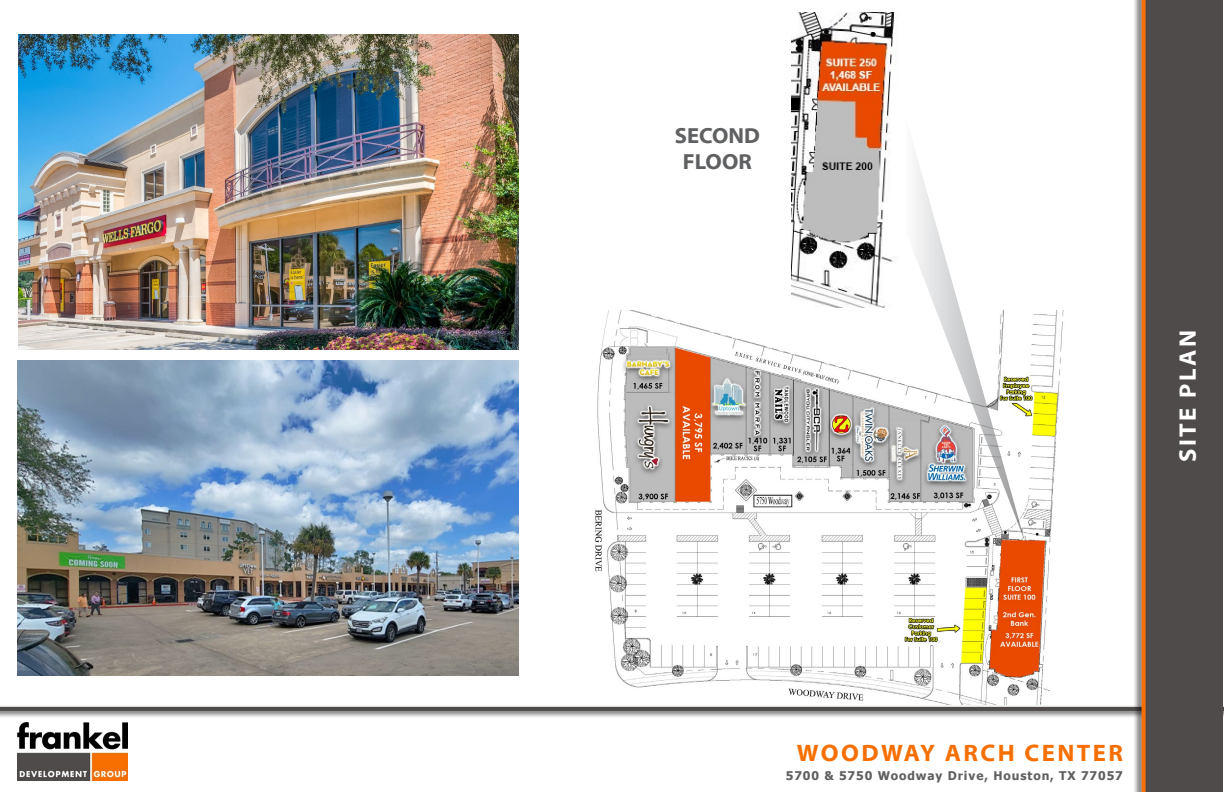
<style>
.page{position:relative;width:1224px;height:792px;background:#fff}
.page>*{position:absolute;margin:0;border:0;box-sizing:border-box;transform-origin:0 0}
.t1{font:700 24px "Myriad Web Pro";letter-spacing:.1em;color:#f76f01}
.t2{font:700 24px "Myriad Web Pro";letter-spacing:.1em;color:#fff}
.t3{font:700 22px/26.4px "Myriad Web Pro";color:#5f6062;text-align:center}
.t4{font:700 12px "Tahoma";letter-spacing:.075em;color:#5f6062}
</style>
<div class="page">
<div style="left:0;top:704px;width:1224px;height:15px;background:#000;opacity:.75"></div>
<hr style="left:0;top:707px;width:1224px;height:4px;background:#4f4b4a">
<div style="left:1142px;top:0;width:81px;height:792px;background:#4f4b4a"></div>
<div style="left:1132px;top:0;width:15px;height:792px;background:#000;opacity:.75"></div>
<svg style="left:1142px;top:0;width:4px;height:792px;background:#e76b07"></svg>
<img style="left:17px;top:723px;width:111px;height:57px">
<img style="left:595px;top:310px;width:469px;height:394px">
<img style="left:19px;top:34px;width:499px;height:315px">
<img style="left:791px;top:12px;width:105px;height:295px">
<img style="left:18px;top:360px;width:500px;height:315px">
<svg style="left:904px;top:153px;width:121px;height:389px"></svg>
<h2 class="t3" style="left:675px;top:123px;width:87px">SECOND<br>FLOOR</h2>
<h1 class="t2" style="left:1175px;top:462px;width:133px;rotate:-90deg">SITE PLAN</h1>
<h1 class="t1" style="left:797px;top:740px;width:328px">WOODWAY ARCH CENTER</h1>
<p class="t4" style="left:786px;top:767px;width:339px">5700 &amp; 5750 Woodway Drive, Houston, TX 77057</p>
</div>
